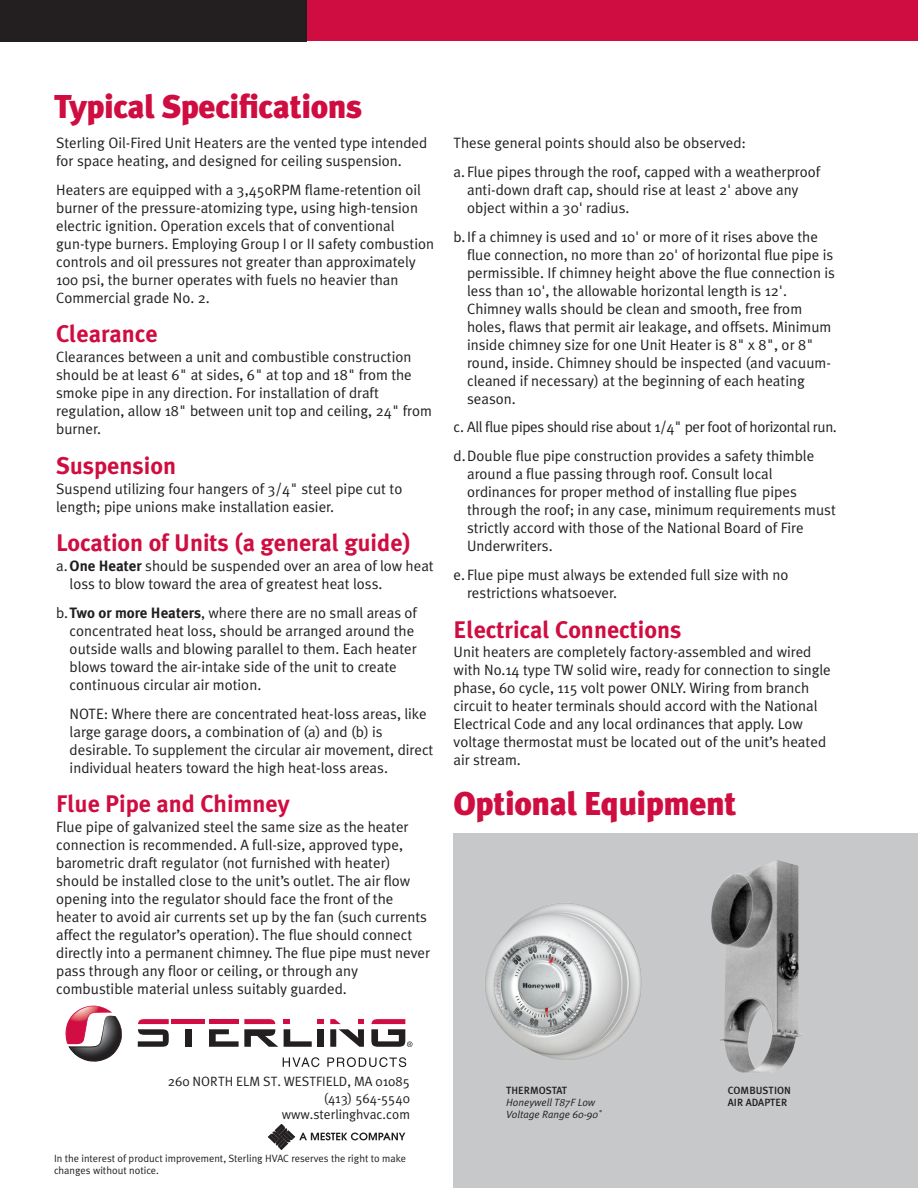
<style>
.page{position:relative;width:918px;height:1188px;background:#fff}
.page>*{position:absolute;margin:0;border:0;box-sizing:border-box;transform-origin:0 0}
.t1{font:900 33px "Meta Plus";letter-spacing:-.015em;color:#cf0d41}
.t2{font:700 24px "Meta Plus";color:#cf0d41}
.t3{font:15px/18px "Meta Plus Normal";color:#231f20}
.t4{font:15px "Meta Plus Normal";letter-spacing:-.02em;color:#231f20}
.t5{font:13.5px/16.2px "Meta Plus Normal";color:#231f20;text-align:right}
.t6{font:10.5px/12px "Meta Plus Normal";color:#231f20}
.t7{font:italic 10.5px/12px "Meta Plus Normal";color:#231f20}
.t8{font:500 10.5px "Meta Plus";color:#231f20}
.s1{font-family:"Meta Plus";font-weight:700}
</style>
<div class="page">
<div style="left:0;top:0;width:918px;height:40px;background:#cf0d41"></div>
<div style="left:0;top:0;width:306px;height:41px;background:#231f20"></div>
<svg style="left:268px;top:1124px;width:137px;height:26px"></svg>
<svg style="left:138px;top:1019px;width:31px;height:28px"></svg>
<div style="left:172px;top:1019px;width:33px;height:5px;background:#d20d44"></div>
<div style="left:185px;top:1029px;width:7px;height:18px;background:#231f20"></div>
<svg style="left:209px;top:1019px;width:69px;height:28px"></svg>
<svg style="left:284px;top:1019px;width:40px;height:28px"></svg>
<svg style="left:330px;top:1019px;width:34px;height:28px"></svg>
<svg style="left:283px;top:1057px;width:36px;height:10px"></svg>
<svg style="left:327px;top:1057px;width:79px;height:10px"></svg>
<svg style="left:66px;top:1006px;width:56px;height:56px"></svg>
<svg style="left:371px;top:1019px;width:41px;height:28px"></svg>
<div style="left:454px;top:834px;width:464px;height:354px;background:#c7c8ca"></div>
<img style="left:485px;top:903px;width:157px;height:157px">
<img style="left:711px;top:860px;width:91px;height:213px">
<p class="t1" style="left:54px;top:87px;width:310px">Typical Specifications</p>
<p class="t3" style="left:56px;top:134px;width:373px">Sterling Oil-Fired Unit Heaters are the vented type intended for space heating, and designed for ceiling suspension.</p>
<p class="t3" style="left:56px;top:180px;width:380px">Heaters are equipped with a 3,450RPM flame-retention oil burner of the pressure-atomizing type, using high-tension electric ignition. Operation excels that of conventional gun-type burners. Employing Group I or II safety combustion controls and oil pressures not greater than approximately 100 psi, the burner operates with fuels no heavier than Commercial grade No. 2.</p>
<p class="t2" style="left:56px;top:320px;width:103px">Clearance</p>
<p class="t3" style="left:56px;top:348px;width:377px">Clearances between a unit and combustible construction should be at least 6" at sides, 6" at top and 18" from the smoke pipe in any direction. For installation of draft regulation, allow 18" between unit top and ceiling, 24" from burner.</p>
<p class="t2" style="left:56px;top:452px;width:121px">Suspension</p>
<p class="t3" style="left:56px;top:479px;width:348px">Suspend utilizing four hangers of 3/4" steel pipe cut to length; pipe unions make installation easier.</p>
<p class="t2" style="left:56px;top:529px;width:356px">Location of Units (a general guide)</p>
<p class="t3" style="left:70px;top:557px;width:366px;text-indent:-14px">a.<span class="s1">One Heater</span> should be suspended over an area of low heat loss to blow toward the area of greatest heat loss.</p>
<p class="t3" style="left:70px;top:603px;width:349px;text-indent:-14px">b.<span class="s1">Two or more Heaters</span>, where there are no small areas of concentrated heat loss, should be arranged around the outside walls and blowing parallel to them. Each heater blows toward the air-intake side of the unit to create continuous circular air motion.</p>
<p class="t3" style="left:70px;top:704px;width:365px">NOTE: Where there are concentrated heat-loss areas, like large garage doors, a combination of (a) and (b) is desirable. To supplement the circular air movement, direct individual heaters toward the high heat-loss areas.</p>
<p class="t2" style="left:56px;top:790px;width:235px">Flue Pipe and Chimney</p>
<p class="t3" style="left:56px;top:818px;width:376px">Flue pipe of galvanized steel the same size as the heater connection is recommended. A full-size, approved type, barometric draft regulator (not furnished with heater) should be installed close to the unit’s outlet. The air flow opening into the regulator should face the front of the heater to avoid air currents set up by the fan (such currents affect the regulator’s operation). The flue should connect directly into a permanent chimney. The flue pipe must never pass through any floor or ceiling, or through any combustible material unless suitably guarded.</p>
<p class="t3" style="left:454px;top:134px;width:294px">These general points should also be observed:</p>
<p class="t3" style="left:467px;top:162px;width:355px;text-indent:-14px">a. Flue pipes through the roof, capped with a weatherproof anti-down draft cap, should rise at least 2' above any object within a 30' radius.</p>
<p class="t3" style="left:467px;top:227px;width:369px;text-indent:-14px">b.If a chimney is used and 10' or more of it rises above the flue connection, no more than 20' of horizontal flue pipe is permissible. If chimney height above the flue connection is less than 10', the allowable horizontal length is 12'.<br>Chimney walls should be clean and smooth, free from holes, flaws that permit air leakage, and offsets. Minimum inside chimney size for one Unit Heater is 8" x 8", or 8" round, inside. Chimney should be inspected (and vacuum&shy;cleaned if necessary) at the beginning of each heating season.</p>
<p class="t4" style="left:454px;top:418px;width:385px">c. All flue pipes should rise about 1/4" per foot of horizontal run.</p>
<p class="t3" style="left:467px;top:447px;width:370px;text-indent:-14px">d.Double flue pipe construction provides a safety thimble around a flue passing through roof. Consult local ordinances for proper method of installing flue pipes through the roof; in any case, minimum requirements must strictly accord with those of the National Board of Fire Underwriters.</p>
<p class="t3" style="left:467px;top:566px;width:323px;text-indent:-14px">e. Flue pipe must always be extended full size with no restrictions whatsoever.</p>
<p class="t2" style="left:454px;top:615px;width:229px">Electrical Connections</p>
<p class="t3" style="left:454px;top:643px;width:379px">Unit heaters are completely factory-assembled and wired with No.14 type TW solid wire, ready for connection to single phase, 60 cycle, 115 volt power ONLY. Wiring from branch circuit to heater terminals should accord with the National Electrical Code and any local ordinances that apply. Low voltage thermostat must be located out of the unit’s heated air stream.</p>
<p class="t1" style="left:454px;top:785px;width:285px">Optional Equipment</p>
<p class="t5" style="left:168px;top:1073px;width:244px">260 NORTH ELM ST. WESTFIELD, MA 01085 (413) 564-5540<br>www.sterlinghvac.com</p>
<p class="t6" style="left:54px;top:1152px;width:354px">In the interest of product improvement, Sterling HVAC reserves the right to make changes without notice.</p>
<p class="t8" style="left:506px;top:1084px;width:63px">THERMOSTAT</p>
<p class="t7" style="left:506px;top:1096px;width:97px">Honeywell T87F Low<br>Voltage Range 60-90˚</p>
<p class="t8" style="left:728px;top:1084px;width:64px">COMBUSTION</p>
<p class="t8" style="left:728px;top:1096px;width:61px">AIR ADAPTER</p>
</div>
